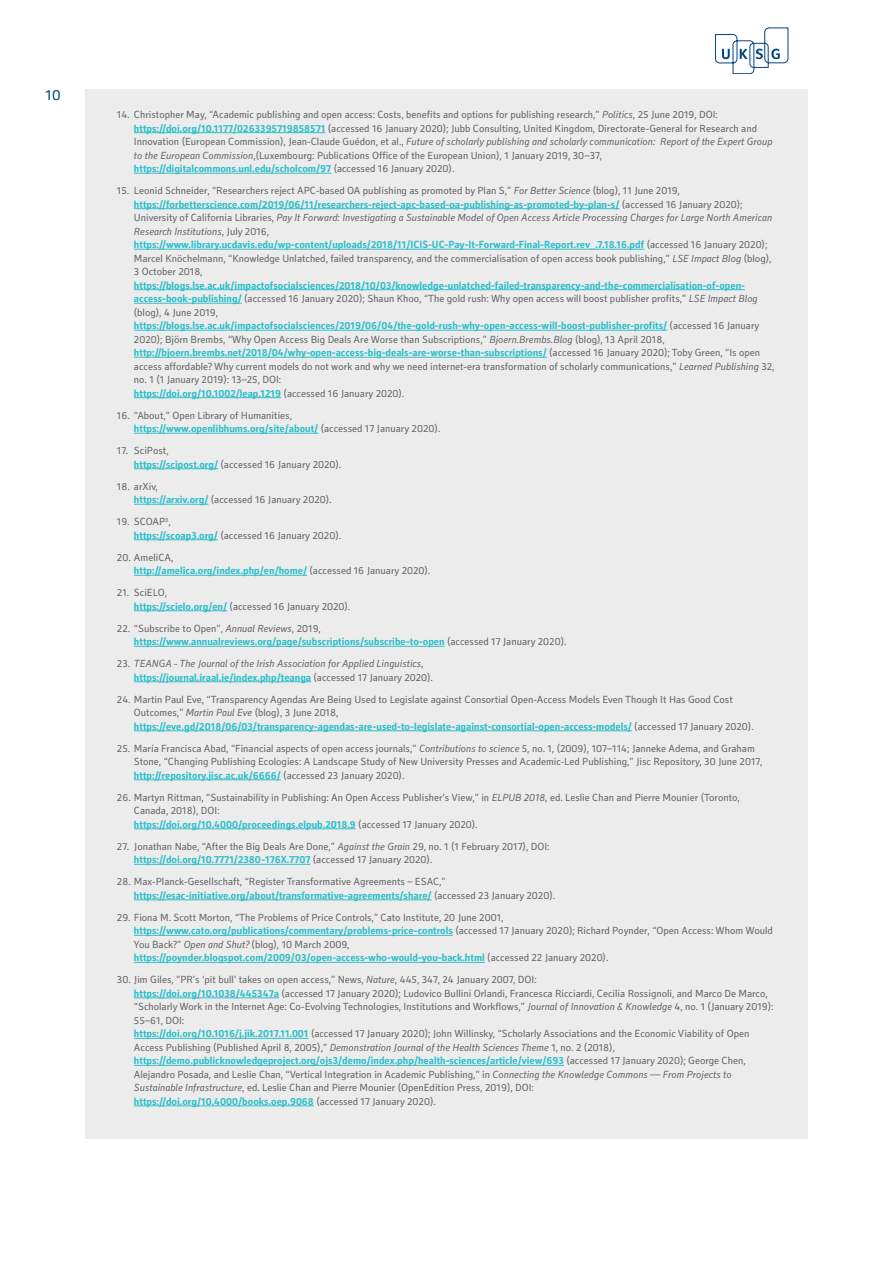
<style>
.page{position:relative;width:893px;height:1263px;background:#fff}
.page>*{position:absolute;margin:0;border:0;box-sizing:border-box;transform-origin:0 0}
.t1{font:15px "Secca Std";color:#014081}
.Reference_List{font:10.5px/13.5px "Secca Std";color:#636366}
.Reference_List-2{font:700 10.5px/13.5px "Secca Std";color:#2fbfca}
.Reference_List-3{font:italic 10.5px/13.5px "Secca Std";color:#636366}
.s1{font-style:italic}
.s2{font-weight:700;color:#2fbfca}
.s3{font-weight:400;color:#636366}
.s4{font-weight:400;font-style:italic;color:#636366}
.s5{font-style:normal}
.s6{font-weight:700;font-style:normal;color:#2fbfca}
</style>
<div class="page">
<svg style="left:715px;top:28px;width:73px;height:46px"></svg>
<div style="left:85px;top:89px;width:723px;height:1049px;background:#ececec"></div>
<hr style="left:134px;top:132px;width:191px;height:1px;background:#2fbfca">
<hr style="left:134px;top:173px;width:197px;height:1px;background:#2fbfca">
<hr style="left:134px;top:208px;width:485px;height:1px;background:#2fbfca">
<hr style="left:134px;top:249px;width:510px;height:1px;background:#2fbfca">
<hr style="left:134px;top:289px;width:611px;height:1px;background:#2fbfca">
<hr style="left:134px;top:303px;width:108px;height:1px;background:#2fbfca">
<hr style="left:134px;top:330px;width:533px;height:1px;background:#2fbfca">
<hr style="left:134px;top:357px;width:413px;height:1px;background:#2fbfca">
<hr style="left:134px;top:397px;width:147px;height:1px;background:#2fbfca">
<hr style="left:134px;top:433px;width:184px;height:1px;background:#2fbfca">
<hr style="left:134px;top:468px;width:84px;height:1px;background:#2fbfca">
<hr style="left:134px;top:504px;width:74px;height:1px;background:#2fbfca">
<hr style="left:134px;top:539px;width:84px;height:1px;background:#2fbfca">
<hr style="left:134px;top:575px;width:173px;height:1px;background:#2fbfca">
<hr style="left:134px;top:610px;width:93px;height:1px;background:#2fbfca">
<hr style="left:134px;top:646px;width:311px;height:1px;background:#2fbfca">
<hr style="left:134px;top:681px;width:177px;height:1px;background:#2fbfca">
<hr style="left:134px;top:730px;width:498px;height:1px;background:#2fbfca">
<hr style="left:134px;top:779px;width:147px;height:1px;background:#2fbfca">
<hr style="left:134px;top:828px;width:222px;height:1px;background:#2fbfca">
<hr style="left:134px;top:864px;width:177px;height:1px;background:#2fbfca">
<hr style="left:134px;top:899px;width:298px;height:1px;background:#2fbfca">
<hr style="left:134px;top:935px;width:319px;height:1px;background:#2fbfca">
<hr style="left:134px;top:962px;width:351px;height:1px;background:#2fbfca">
<hr style="left:134px;top:997px;width:145px;height:1px;background:#2fbfca">
<hr style="left:134px;top:1038px;width:175px;height:1px;background:#2fbfca">
<hr style="left:134px;top:1065px;width:430px;height:1px;background:#2fbfca">
<hr style="left:134px;top:1105px;width:180px;height:1px;background:#2fbfca">
<h1 class="t1" style="left:46px;top:87px;width:17px">10</h1>
<p class="Reference_List" style="left:134px;top:108px;width:640px;text-indent:-17px">14. Christopher May, “Academic publishing and open access: Costs, benefits and options for publishing research,” <span class="s1">Politics</span>, 25 June 2019, DOI: <span class="s2">https://doi.org/10.1177/0263395719858571</span> (accessed 16 January 2020); Jubb Consulting, United Kingdom, Directorate-General for Research and Innovation (European Commission), Jean-Claude Guédon, et al., <span class="s1">Future of scholarly publishing and scholarly communication: Report of the Expert Group to the European Commission</span>,(Luxembourg: Publications Office of the European Union), 1 January 2019, 30–37, <span class="s2">https://digitalcommons.unl.edu/scholcom/97</span> (accessed 16 January 2020).</p>
<p class="Reference_List" style="left:134px;top:184px;width:642px;text-indent:-17px">15. Leonid Schneider, “Researchers reject APC-based OA publishing as promoted by Plan S,” <span class="s1">For Better Science</span> (blog), 11 June 2019, <span class="s2">https://forbetterscience.com/2019/06/11/researchers-reject-apc-based-oa-publishing-as-promoted-by-plan-s/</span> (accessed 16 January 2020); University of California Libraries, <span class="s1">Pay It Forward: Investigating a Sustainable Model of Open Access Article Processing Charges for Large North American Research Institutions</span>, July 2016, <span class="s2">https://www.library.ucdavis.edu/wp-content/uploads/2018/11/ICIS-UC-Pay-It-Forward-Final-Report.rev_.7.18.16.pdf</span> (accessed 16 January 2020); Marcel Knöchelmann, “Knowledge Unlatched, failed transparency, and the commercialisation of open access book publishing,” <span class="s1">LSE Impact Blog</span> (blog), 3 October 2018, <span class="s2">https://blogs.lse.ac.uk/impactofsocialsciences/2018/10/03/knowledge-unlatched-failed-transparency-and-the-commercialisation-of-open&shy;access-book-publishing/</span> (accessed 16 January 2020); Shaun Khoo, “The gold rush: Why open access will boost publisher profits,” <span class="s1">LSE Impact Blog </span>(blog), 4 June 2019,<br><span class="s2">https://blogs.lse.ac.uk/impactofsocialsciences/2019/06/04/the-gold-rush-why-open-access-will-boost-publisher-profits/</span> (accessed 16 January 2020); Björn Brembs, “Why Open Access Big Deals Are Worse than Subscriptions,” <span class="s1">Bjoern.Brembs.Blog</span> (blog), 13 April 2018, <span class="s2">http://bjoern.brembs.net/2018/04/why-open-access-big-deals-are-worse-than-subscriptions/</span> (accessed 16 January 2020); Toby Green, “Is open access affordable? Why current models do not work and why we need internet-era transformation of scholarly communications,” <span class="s1">Learned Publishing</span> 32, no. 1 (1 January 2019): 13–25, DOI:<br><span class="s2">https://doi.org/10.1002/leap.1219</span> (accessed 16 January 2020).</p>
<p class="Reference_List" style="left:134px;top:409px;width:308px;text-indent:-17px">16. “About,” Open Library of Humanities, <span class="s2">https://www.openlibhums.org/site/about/</span> (accessed 17 January 2020).</p>
<p class="Reference_List" style="left:134px;top:444px;width:209px;text-indent:-17px">17. SciPost,<br><span class="s2">https://scipost.org/</span> (accessed 16 January 2020).</p>
<p class="Reference_List" style="left:134px;top:480px;width:199px;text-indent:-17px">18. arXiv,<br><span class="s2">https://arxiv.org/</span> (accessed 16 January 2020).</p>
<p class="Reference_List" style="left:134px;top:515px;width:209px;text-indent:-17px">19. SCOAP<sup>3</sup>,<br><span class="s2">https://scoap3.org/</span> (accessed 16 January 2020).</p>
<p class="Reference_List-2" style="left:134px;top:551px;width:298px;text-indent:-17px"><span class="s3">20. AmeliCA,<br></span>http://amelica.org/index.php/en/home/ <span class="s3">(accessed 16 January 2020).</span></p>
<p class="Reference_List" style="left:134px;top:586px;width:218px;text-indent:-17px">21. SciELO,<br><span class="s2">https://scielo.org/en/</span> (accessed 16 January 2020).</p>
<p class="Reference_List-2" style="left:134px;top:622px;width:434px;text-indent:-17px"><span class="s3">22. “Subscribe to Open”,</span> <span class="s4">Annual Reviews</span><span class="s3">, 2019, </span>https://www.annualreviews.org/page/subscriptions/subscribe-to-open <span class="s3">(accessed 17 January 2020).</span></p>
<p class="Reference_List-3" style="left:134px;top:657px;width:301px;text-indent:-17px"><span class="s5">23.</span> TEANGA - The Journal of the Irish Association for Applied Linguistics<span class="s5">, </span><span class="s6">https://journal.iraal.ie/index.php/teanga</span> <span class="s5">(accessed 17 January 2020).</span></p>
<p class="Reference_List" style="left:134px;top:693px;width:621px;text-indent:-17px">24. Martin Paul Eve, “Transparency Agendas Are Being Used to Legislate against Consortial Open-Access Models Even Though It Has Good Cost<br>Outcomes,” <span class="s1">Martin Paul Eve</span> (blog), 3 June 2018, <span class="s2">https://eve.gd/2018/06/03/transparency-agendas-are-used-to-legislate-against-consortial-open-access-models/</span> (accessed 17 January 2020).</p>
<p class="Reference_List" style="left:134px;top:742px;width:630px;text-indent:-17px">25. María Francisca Abad, “Financial aspects of open access journals,” <span class="s1">Contributions to science</span> 5, no. 1, (2009), 107–114; Janneke Adema, and Graham<br>Stone, “Changing Publishing Ecologies: A Landscape Study of New University Presses and Academic-Led Publishing,” Jisc Repository, 30 June 2017, <span class="s2">http://repository.jisc.ac.uk/6666/</span> (accessed 23 January 2020).</p>
<p class="Reference_List" style="left:134px;top:791px;width:608px;text-indent:-17px">26. Martyn Rittman, “Sustainability in Publishing: An Open Access Publisher’s View,” in <span class="s1">ELPUB 2018</span>, ed. Leslie Chan and Pierre Mounier (Toronto,<br>Canada, 2018), DOI:<br><span class="s2">https://doi.org/10.4000/proceedings.elpub.2018.9</span> (accessed 17 January 2020).</p>
<p class="Reference_List" style="left:134px;top:840px;width:417px;text-indent:-17px">27. Jonathan Nabe, “After the Big Deals Are Done,” <span class="s1">Against the Grain</span> 29, no. 1 (1 February 2017), DOI: <span class="s2">https://doi.org/10.7771/2380-176X.7707</span> (accessed 17 January 2020).</p>
<p class="Reference_List" style="left:134px;top:875px;width:423px;text-indent:-17px">28. Max-Planck-Gesellschaft, “Register Transformative Agreements – ESAC,” <span class="s2">https://esac-initiative.org/about/transformative-agreements/share/</span> (accessed 23 January 2020).</p>
<p class="Reference_List" style="left:134px;top:911px;width:640px;text-indent:-17px">29. Fiona M. Scott Morton, “The Problems of Price Controls,” Cato Institute, 20 June 2001, <span class="s2">https://www.cato.org/publications/commentary/problems-price-controls</span> (accessed 17 January 2020); Richard Poynder, “Open Access: Whom Would You Back?” <span class="s1">Open and Shut?</span> (blog), 10 March 2009,<br><span class="s2">https://poynder.blogspot.com/2009/03/open-access-who-would-you-back.html</span> (accessed 22 January 2020).</p>
<p class="Reference_List" style="left:134px;top:973px;width:641px;text-indent:-17px">30. Jim Giles, “PR’s ‘pit bull’ takes on open access,” News, <span class="s1">Nature</span>, 445, 347, 24 January 2007, DOI:<br><span class="s2">https://doi.org/10.1038/445347a</span> (accessed 17 January 2020); Ludovico Bullini Orlandi, Francesca Ricciardi, Cecilia Rossignoli, and Marco De Marco, “Scholarly Work in the Internet Age: Co-Evolving Technologies, Institutions and Workflows,” <span class="s1">Journal of Innovation &amp; Knowledge</span> 4, no. 1 (January 2019):<br>55–61, DOI:<br><span class="s2">https://doi.org/10.1016/j.jik.2017.11.001</span> (accessed 17 January 2020); John Willinsky, “Scholarly Associations and the Economic Viability of Open Access Publishing (Published April 8, 2005),” <span class="s1">Demonstration Journal of the Health Sciences Theme</span> 1, no. 2 (2018), <span class="s2">https://demo.publicknowledgeproject.org/ojs3/demo/index.php/health-sciences/article/view/693</span> (accessed 17 January 2020); George Chen, Alejandro Posada, and Leslie Chan, “Vertical Integration in Academic Publishing,” in <span class="s1">Connecting the Knowledge Commons — From Projects to Sustainable Infrastructure</span>, ed. Leslie Chan and Pierre Mounier (OpenEdition Press, 2019), DOI:<br><span class="s2">https://doi.org/10.4000/books.oep.9068</span> (accessed 17 January 2020).</p>
</div>
